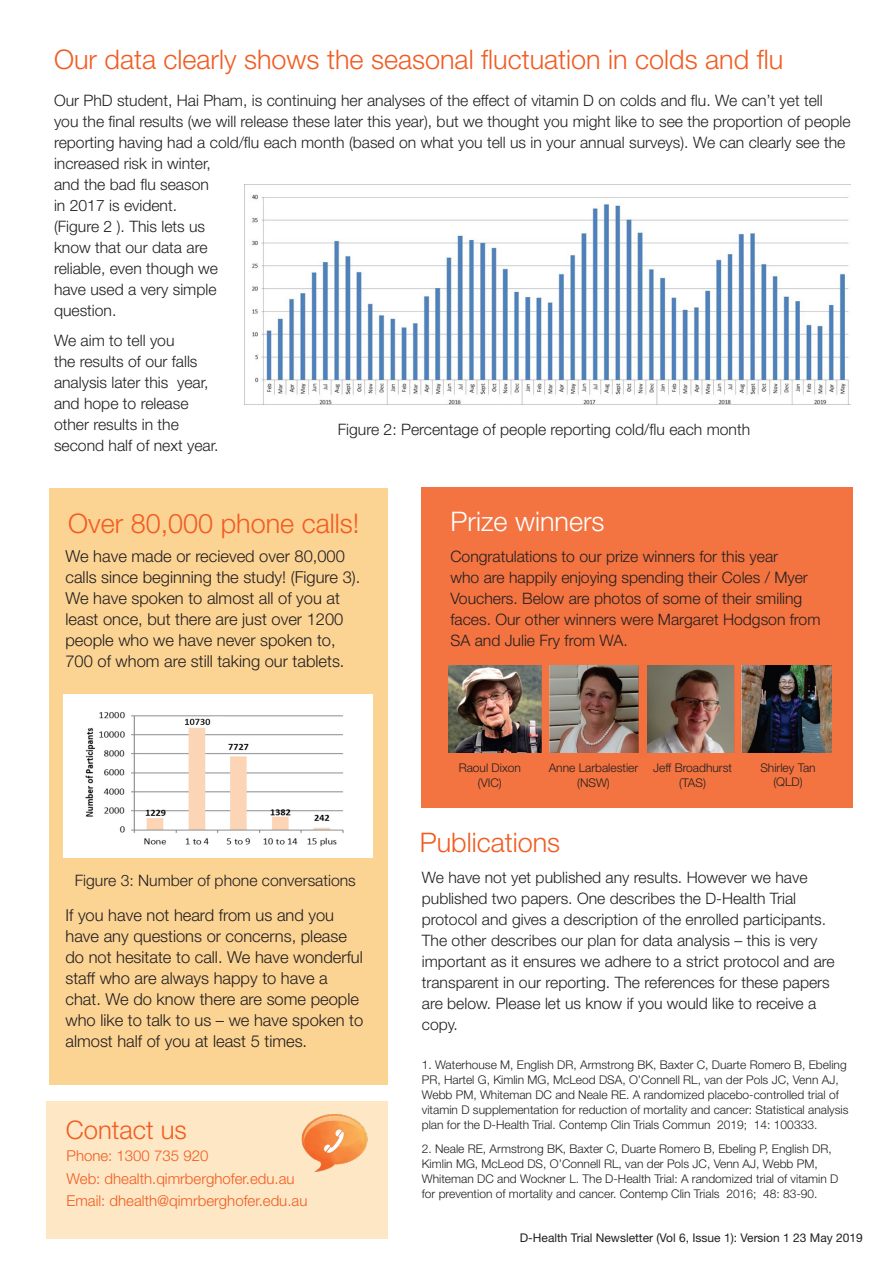
<style>
.page{position:relative;width:893px;height:1263px;background:#fff}
.page>*{position:absolute;margin:0;border:0;box-sizing:border-box;transform-origin:0 0}
.Bullets{font:300 27px "Helvetica Neue LT Std";color:#f15c22}
.Bullets-2{font:300 27px "Helvetica Neue LT Std";color:#fff}
.t1{font:300 25.65px "Helvetica Neue LT Std";color:#f15c22}
.Bullets-3{font:300 16.5px/21px "Helvetica Neue LT Std";color:#231f20}
.Bullets-4{font:300 15.75px/21px "Helvetica Neue LT Std";color:#231f20}
.t2{font:300 15px "Helvetica Neue LT Std";color:#f15c22}
.Bullets-5{font:300 12px/15px "Helvetica Neue LT Std";color:#231f20;text-align:center}
.t3{font:12px "Helvetica Neue LT Std";color:#231f20}
</style>
<div class="page">
<div style="left:49px;top:488px;width:339px;height:597px;background:#fbd393"></div>
<div style="left:422px;top:488px;width:431px;height:320px;background:#f37341"></div>
<img style="left:64px;top:694px;width:308px;height:163px">
<img style="left:245px;top:184px;width:606px;height:220px">
<img style="left:449px;top:665px;width:382px;height:88px">
<div style="left:47px;top:1101px;width:341px;height:138px;background:#fde7c4"></div>
<img style="left:301px;top:1114px;width:67px;height:58px">
<div style="left:639px;top:660px;width:8px;height:97px;background:#f3713f"></div>
<p class="Bullets" style="left:54px;top:43px;width:731px">Our data clearly shows the seasonal fluctuation in colds and flu</p>
<p class="Bullets-4" style="left:54px;top:90px;width:798px">Our PhD student, Hai Pham, is continuing her analyses of the effect of vitamin D on colds and flu. We can’t yet tell you the final results (we will release these later this year), but we thought you might like to see the proportion of people reporting having had a cold/flu each month (based on what you tell us in your annual surveys). We can clearly see the increased risk in winter,<br>and the bad flu season<br>in 2017 is evident.<br>(Figure 2 ). This lets us<br>know that our data are<br>reliable, even though we<br>have used a very simple<br>question.</p>
<p class="Bullets-4" style="left:54px;top:329px;width:166px">We aim to tell you<br>the results of our falls analysis later this year, and hope to release other results in the second half of next year.</p>
<p class="Bullets-4" style="left:338px;top:419px;width:414px">Figure 2: Percentage of people reporting cold/flu each month</p>
<p class="Bullets" style="left:68px;top:506px;width:293px">Over 80,000 phone calls!</p>
<p class="Bullets-3" style="left:65px;top:545px;width:296px">We have made or recieved over 80,000 calls since beginning the study! (Figure 3).<br>We have spoken to almost all of you at least once, but there are just over 1200 people who we have never spoken to, 700 of whom are still taking our tablets.</p>
<p class="Bullets-4" style="left:75px;top:870px;width:282px">Figure 3: Number of phone conversations</p>
<p class="Bullets-3" style="left:65px;top:904px;width:299px">If you have not heard from us and you have any questions or concerns, please do not hesitate to call. We have wonderful staff who are always happy to have a chat. We do know there are some people who like to talk to us – we have spoken to almost half of you at least 5 times.</p>
<p class="t1" style="left:66px;top:1114px;width:123px">Contact us</p>
<p class="t2" style="left:67px;top:1147px;width:143px">Phone: 1300 735 920</p>
<p class="t2" style="left:67px;top:1169px;width:229px">Web: dhealth.qimrberghofer.edu.au</p>
<p class="t2" style="left:67px;top:1192px;width:242px">Email: dhealth@qimrberghofer.edu.au</p>
<p class="Bullets-2" style="left:450px;top:505px;width:156px">Prize winners</p>
<p class="Bullets-4" style="left:450px;top:546px;width:371px">Congratulations to our prize winners for this year<br>who are happily enjoying spending their Coles / Myer Vouchers. Below are photos of some of their smiling faces. Our other winners were Margaret Hodgson from SA and Julie Fry from WA.</p>
<p class="Bullets-5" style="left:459px;top:760px;width:64px">Raoul Dixon (VIC)</p>
<p class="Bullets-5" style="left:549px;top:760px;width:91px">Anne Larbalestier (NSW)</p>
<p class="Bullets-5" style="left:653px;top:760px;width:80px">Jeff Broadhurst (TAS)</p>
<p class="Bullets-5" style="left:760px;top:760px;width:57px">Shirley Tan</p>
<p class="Bullets-5" style="left:773px;top:774px;width:31px">(QLD)</p>
<p class="Bullets" style="left:420px;top:826px;width:142px">Publications</p>
<p class="Bullets-4" style="left:422px;top:866px;width:414px">We have not yet published any results. However we have published two papers. One describes the D-Health Trial protocol and gives a description of the enrolled participants.<br>The other describes our plan for data analysis – this is very important as it ensures we adhere to a strict protocol and are transparent in our reporting. The references for these papers are below. Please let us know if you would like to receive a copy.</p>
<p class="Bullets-5" style="left:422px;top:1057px;width:428px;text-align:left">1. Waterhouse M, English DR, Armstrong BK, Baxter C, Duarte Romero B, Ebeling PR, Hartel G, Kimlin MG, McLeod DSA, O’Connell RL, van der Pols JC, Venn AJ, Webb PM, Whiteman DC and Neale RE. A randomized placebo-controlled trial of vitamin D supplementation for reduction of mortality and cancer: Statistical analysis plan for the D-Health Trial. Contemp Clin Trials Commun 2019; 14: 100333.</p>
<p class="Bullets-5" style="left:422px;top:1140px;width:418px;text-align:left">2. Neale RE, Armstrong BK, Baxter C, Duarte Romero B, Ebeling P, English DR, Kimlin MG, McLeod DS, O’Connell RL, van der Pols JC, Venn AJ, Webb PM, Whiteman DC and Wockner L. The D-Health Trial: A randomized trial of vitamin D for prevention of mortality and cancer. Contemp Clin Trials 2016; 48: 83-90.</p>
<p class="t3" style="left:520px;top:1231px;width:344px">D-Health Trial Newsletter (Vol 6, Issue 1): Version 1 23 May 2019</p>
</div>
